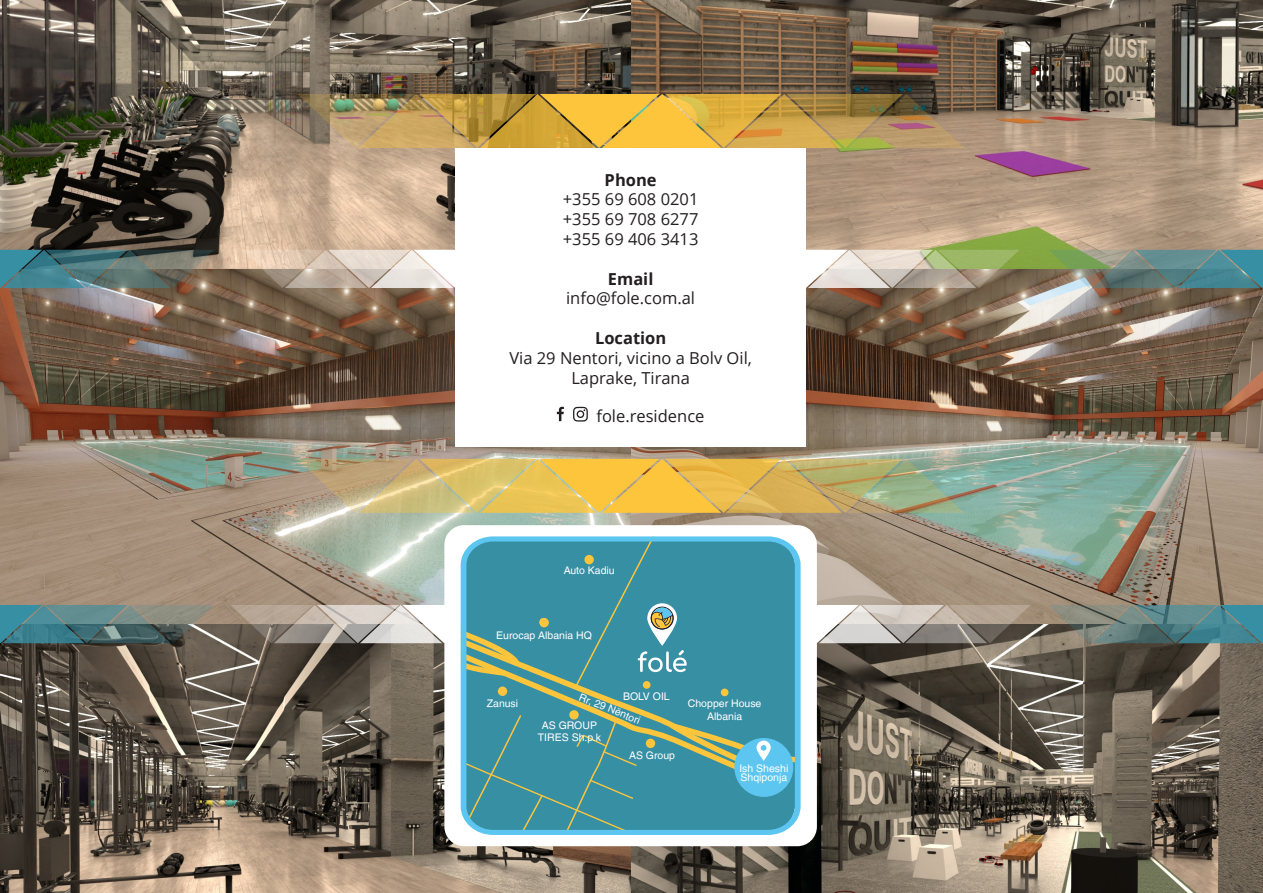
<style>
.page{position:relative;width:1263px;height:893px;background:#fff}
.page>*{position:absolute;margin:0;border:0;box-sizing:border-box;transform-origin:0 0}
.t1{font:16.5px/19.8px "Open Sans";color:#231f20;text-align:center}
.t2{font:700 16.5px "Open Sans";color:#231f20}
.t3{font:10.5px "Helvetica LT";color:#fff}
</style>
<div class="page">
<img style="left:0;top:0;width:1263px;height:893px">
<div style="left:444px;top:525px;width:373px;height:321px;background:#fff;border-radius:20px"></div>
<div style="left:455px;top:148px;width:351px;height:298px;background:#fff"></div>
<svg style="left:557px;top:407px;width:7px;height:14px"></svg>
<svg style="left:573px;top:407px;width:15px;height:15px"></svg>
<img style="left:297px;top:459px;width:667px;height:54px">
<img style="left:297px;top:94px;width:667px;height:54px">
<svg style="left:1048px;top:250px;width:215px;height:38px;background:#668b83"></svg>
<svg style="left:1048px;top:605px;width:215px;height:38px;background:#5f8283"></svg>
<svg style="left:0;top:250px;width:214px;height:38px;background:#577778"></svg>
<svg style="left:0;top:605px;width:214px;height:38px;background:#5b7d7f"></svg>
<svg style="left:242px;top:250px;width:213px;height:38px;background:#d4c6b9"></svg>
<svg style="left:806px;top:250px;width:213px;height:38px;background:#c3c1a7"></svg>
<svg style="left:230px;top:536px;width:800px;height:299px;background:#6d8a88"></svg>
<p class="t2" style="left:605px;top:168px;width:54px">Phone</p>
<p class="t1" style="left:563px;top:189px;width:137px">+355 69 608 0201</p>
<p class="t1" style="left:563px;top:209px;width:137px">+355 69 708 6277</p>
<p class="t1" style="left:563px;top:229px;width:137px">+355 69 406 3413</p>
<p class="t2" style="left:608px;top:267px;width:47px">Email</p>
<p class="t1" style="left:566px;top:288px;width:130px">info@fole.com.al</p>
<p class="t2" style="left:595px;top:326px;width:73px">Location</p>
<p class="t1" style="left:509px;top:347px;width:244px">Via 29 Nentori, vicino a Bolv Oil,<br>Laprake, Tirana</p>
<p class="t1" style="left:596px;top:405px;width:110px">fole.residence</p>
<p class="t3" style="left:564px;top:564px;width:53px">Auto Kadiu</p>
<p class="t3" style="left:496px;top:629px;width:97px">Eurocap Albania HQ</p>
<p class="t3" style="left:487px;top:697px;width:33px">Zanusi</p>
<p class="t3" style="left:623px;top:690px;width:48px">BOLV OIL</p>
<p class="t3" style="left:582px;top:691px;width:66px;rotate:22deg">Rr, 29 Nëntori</p>
<p class="t3" style="left:542px;top:719px;width:57px">AS GROUP</p>
<p class="t3" style="left:538px;top:731px;width:65px">TIRES Sh.p.k</p>
<p class="t3" style="left:629px;top:750px;width:48px">AS Group</p>
<p class="t3" style="left:688px;top:697px;width:75px">Chopper House</p>
<p class="t3" style="left:707px;top:710px;width:37px">Albania</p>
<p class="t3" style="left:739px;top:762px;width:51px">Ish Sheshi</p>
<p class="t3" style="left:740px;top:771px;width:48px">Shqiponja</p>
</div>
